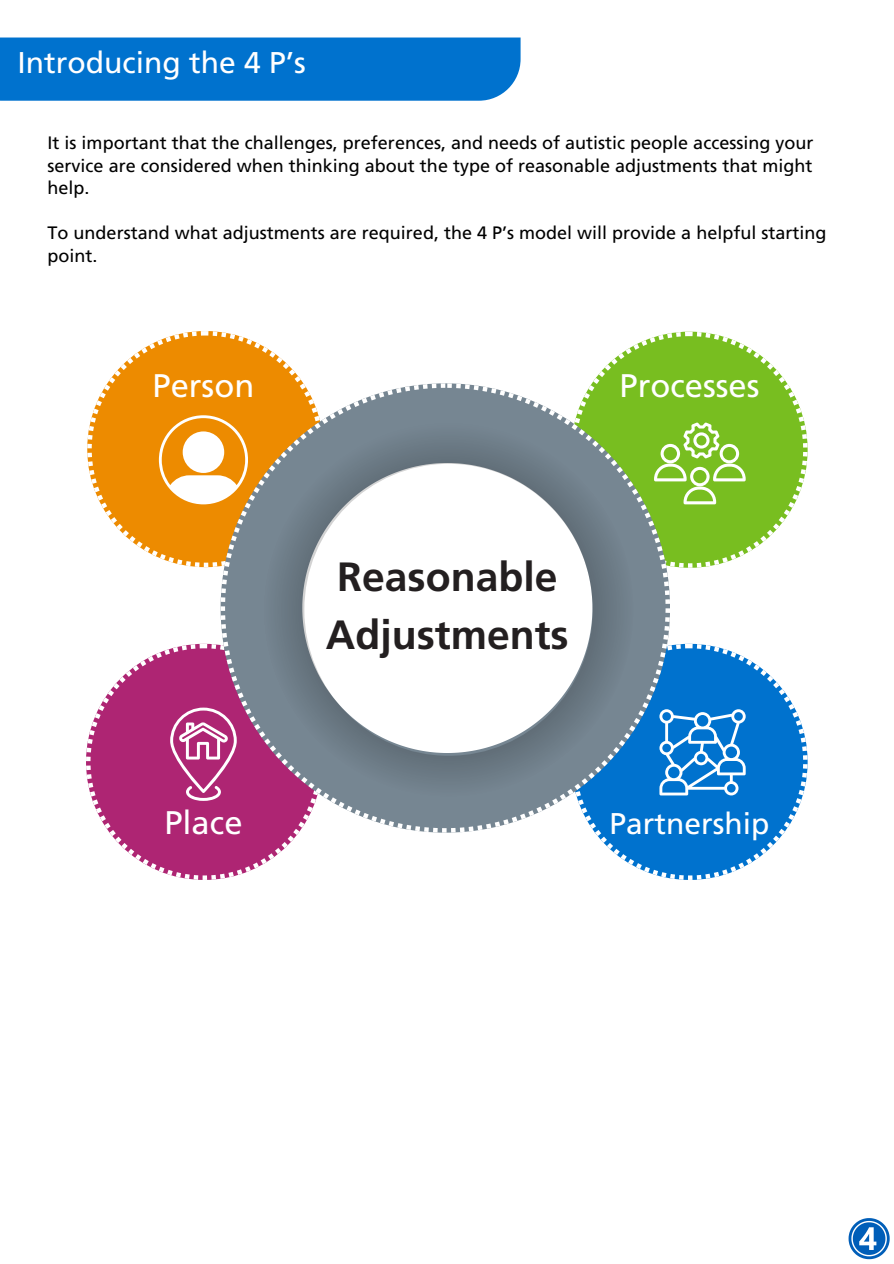
<style>
.page{position:relative;width:894px;height:1264px;background:#fff}
.page>*{position:absolute;margin:0;border:0;box-sizing:border-box;transform-origin:0 0}
.t1{font:700 40.8px/57.2px "Frutiger LT Std";color:#231f20}
.t2{font:32.7px "Frutiger LT Std";color:#fff}
.t3{font:30px "Frutiger LT Std";color:#fff}
.t4{font:18px/22.5px "Frutiger LT Std";color:#000;text-align:justify}
</style>
<div class="page">
<div style="left:0;top:38px;width:520px;height:63px;background:#0072ce"></div>
<svg style="left:87px;top:331px;width:168px;height:236px"></svg>
<svg style="left:592px;top:331px;width:215px;height:237px;fill:#78be20"></svg>
<svg style="left:669px;top:422px;width:76px;height:82px"></svg>
<svg style="left:86px;top:644px;width:170px;height:236px"></svg>
<svg style="left:99px;top:655px;width:200px;height:213px;background:#ba4789"></svg>
<svg style="left:594px;top:644px;width:213px;height:236px;fill:#0072ce"></svg>
<svg style="left:669px;top:709px;width:76px;height:86px"></svg>
<svg style="left:220px;top:383px;width:449px;height:449px"></svg>
<svg style="left:263px;top:422px;width:370px;height:375px"></svg>
<svg style="left:99px;top:342px;width:212px;height:213px"></svg>
<svg style="left:848px;top:1218px;width:41px;height:41px"></svg>
<h3 class="t3" style="left:17px;top:51px;width:290px">Introducing the 4 P’s</h3>
<p class="t4" style="left:48px;top:133px;width:767px">It is important that the challenges, preferences, and needs of autistic people accessing your service are considered when thinking about the type of reasonable adjustments that might help.</p>
<p class="t4" style="left:48px;top:223px;width:780px">To understand what adjustments are required, the 4 P’s model will provide a helpful starting point.</p>
<h2 class="t2" style="left:152px;top:373px;width:103px">Person</h2>
<h2 class="t2" style="left:619px;top:373px;width:141px">Processes</h2>
<h1 class="t1" style="left:326px;top:552px;width:244px">Reasonable<br>Adjustments</h1>
<h2 class="t2" style="left:164px;top:809px;width:80px">Place</h2>
<h3 class="t3" style="left:609px;top:811px;width:161px">Partnership</h3>
</div>
